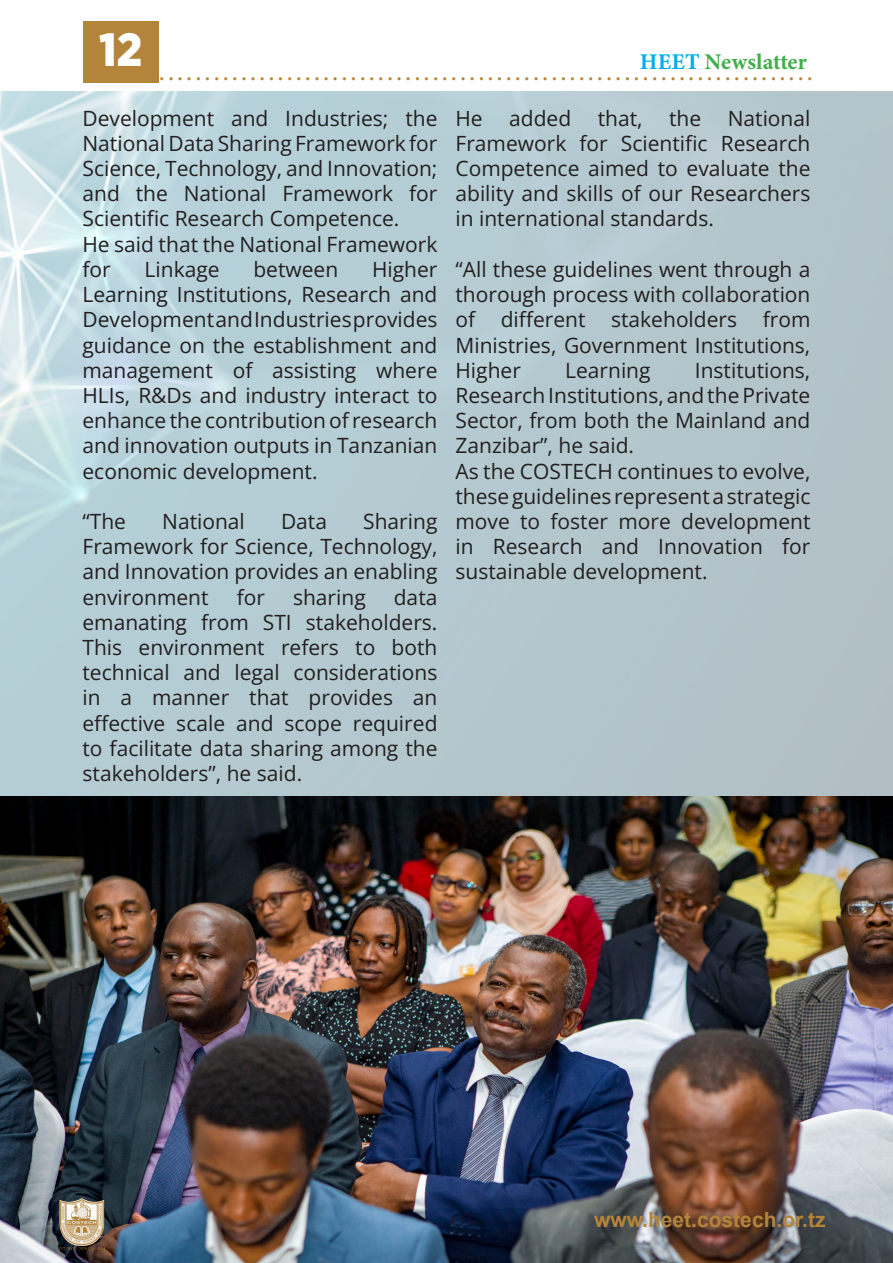
<style>
.page{position:relative;width:893px;height:1263px;background:#fff}
.page>*{position:absolute;margin:0;border:0;box-sizing:border-box;transform-origin:0 0}
.t1{font:27px "Minion Pro";color:#b4843b}
.t2{font:22.5px "Minion Variable Concept";color:#40ae49}
.t3{font:21px/25.2px "Open Sans";color:#231f20;text-align:justify}
.t4{font:700 21px "Arial";color:#b4843b}
.s1{color:#00aeef}
</style>
<div class="page">
<img style="left:0;top:796px;width:893px;height:467px">
<div style="left:83px;top:21px;width:76px;height:61px;background:#b4843b"></div>
<img style="left:54px;top:1198px;width:54px;height:52px">
<p class="t1" style="left:99px;top:54px;width:715px"><sup>12</sup>...........................................................................</p>
<p class="t2" style="left:640px;top:46px;width:169px"><span class="s1">HEET</span> Newslatter</p>
<p class="t3" style="left:82px;top:105px;width:356px">Development and Industries; the National Data Sharing Framework for Science, Technology, and Innovation; and the National Framework for Scientific Research Competence.</p>
<p class="t3" style="left:82px;top:231px;width:356px">He said that the National Framework for</p>
<p class="t3" style="left:82px;top:256px;width:356px;text-indent:290px">Higher Learning Institutions, Research and Development and Industries provides guidance on the establishment and management of assisting where HLIs, R&amp;Ds and industry interact to enhance the contribution of research and innovation outputs in Tanzanian economic development.</p>
<p class="t3" style="left:82px;top:508px;width:45px">“The</p>
<p class="t3" style="left:162px;top:508px;width:84px">National</p>
<p class="t3" style="left:281px;top:508px;width:48px">Data</p>
<p class="t3" style="left:145px;top:256px;width:77px">Linkage</p>
<p class="t3" style="left:253px;top:256px;width:86px">between</p>
<p class="t3" style="left:82px;top:508px;width:356px;text-indent:281px">Sharing Framework for Science, Technology, and Innovation provides an enabling environment</p>
<p class="t3" style="left:237px;top:584px;width:30px">for</p>
<p class="t3" style="left:293px;top:584px;width:74px">sharing</p>
<p class="t3" style="left:82px;top:584px;width:356px;text-indent:311px">data emanating from STI stakeholders.<br>This environment refers to both technical and legal considerations in a manner that provides an effective scale and scope required to facilitate data sharing among the stakeholders”, he said.</p>
<p class="t3" style="left:455px;top:105px;width:356px;text-indent:272px">National Framework for Scientific Research Competence aimed to evaluate the ability and skills of our Researchers in international standards.</p>
<p class="t3" style="left:455px;top:256px;width:356px">“All these guidelines went through a thorough process with collaboration of different stakeholders from Ministries, Government Institutions, Higher</p>
<p class="t3" style="left:455px;top:105px;width:29px">He</p>
<p class="t3" style="left:509px;top:105px;width:64px">added</p>
<p class="t3" style="left:598px;top:105px;width:46px">that,</p>
<p class="t3" style="left:669px;top:105px;width:34px">the</p>
<p class="t3" style="left:455px;top:357px;width:356px;text-indent:239px">Institutions, Research Institutions, and the Private Sector, from both the Mainland and Zanzibar”, he said.</p>
<p class="t3" style="left:455px;top:458px;width:357px">As the COSTECH continues to evolve, these guidelines represent a strategic move to foster more development in Research and Innovation for sustainable development.</p>
<p class="t3" style="left:565px;top:357px;width:87px">Learning</p>
<p class="t4" style="left:594px;top:1206px;width:233px">www.heet.costech.or.tz</p>
</div>
